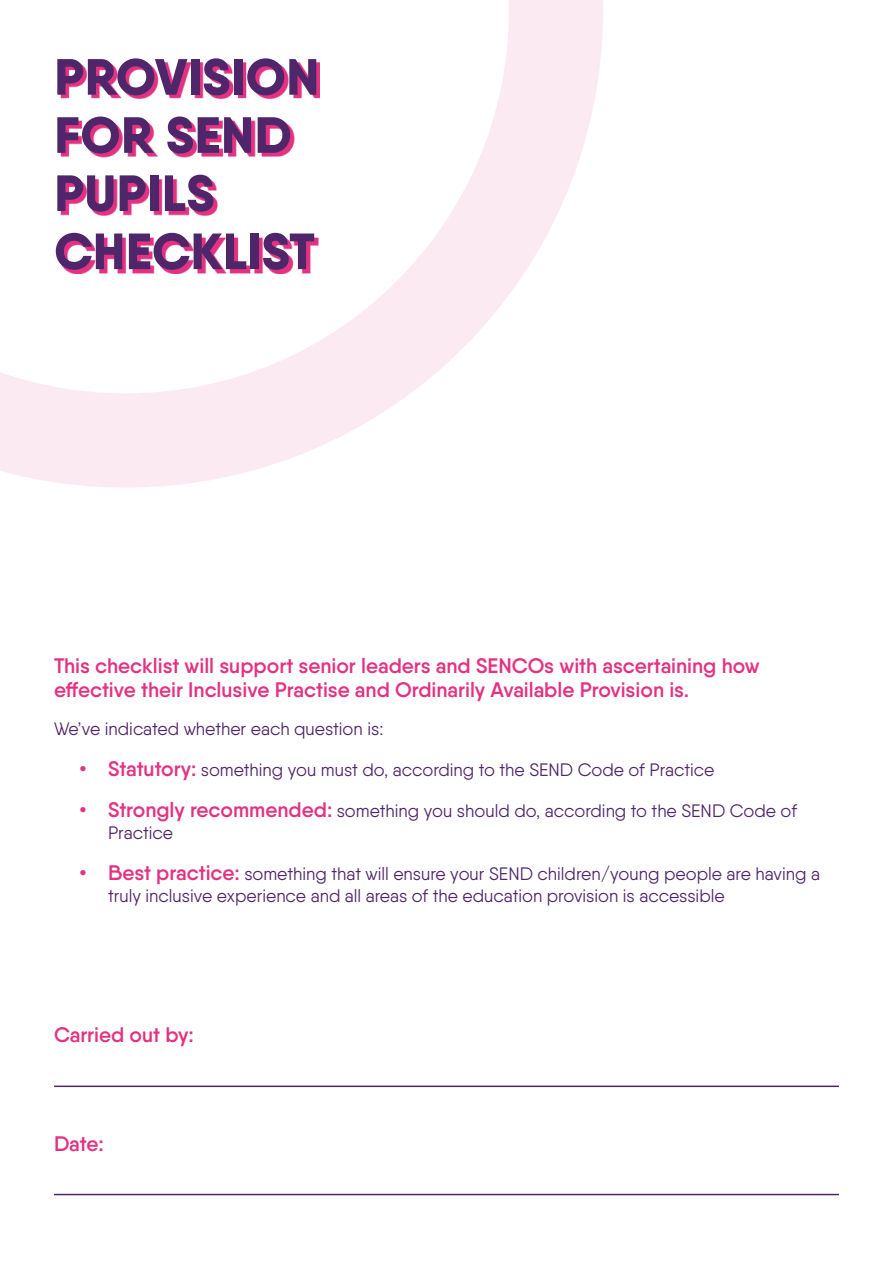
<style>
.page{position:relative;width:893px;height:1263px;background:#fff}
.page>*{position:absolute;margin:0;border:0;box-sizing:border-box;transform-origin:0 0}
.t1{font:800 50.85px/58.2px "Qanelas";letter-spacing:.01em;color:#4f266a}
.t2{font:600 21px/24px "Qanelas";color:#e33281}
.t3{font:18px/21.6px "Qanelas";color:#4f266a}
.s1{font-weight:600;font-size:21px;color:#e33281}
</style>
<div class="page">
<svg style="left:0;top:0;width:603px;height:488px"></svg>
<svg style="left:0;top:0;width:479px;height:364px"></svg>
<svg style="left:59px;top:62px;width:261px;height:212px"></svg>
<hr style="left:54px;top:1085px;width:785px;height:2px;background:#4f266a">
<hr style="left:54px;top:1194px;width:785px;height:1px;background:#4f266a">
<h1 class="t1" style="left:54px;top:47px;width:267px">PROVISION<br>FOR SEND<br>PUPILS<br>CHECKLIST</h1>
<p class="t2" style="left:54px;top:653px;width:707px">This checklist will support senior leaders and SENCOs with ascertaining how effective their Inclusive Practise and Ordinarily Available Provision is.</p>
<p class="t3" style="left:54px;top:718px;width:331px">We’ve indicated whether each question is:</p>
<p class="t3" style="left:80px;top:759px;width:636px"><span class="s1">• Statutory:</span> something you must do, according to the SEND Code of Practice</p>
<p class="t3" style="left:108px;top:800px;width:690px;text-indent:-28px"><span class="s1">• Strongly recommended:</span> something you should do, according to the SEND Code of<br>Practice</p>
<p class="t3" style="left:108px;top:863px;width:713px;text-indent:-29px"><span class="s1">• Best practice:</span> something that will ensure your SEND children/young people are having a truly inclusive experience and all areas of the education provision is accessible</p>
<p class="t2" style="left:54px;top:1023px;width:141px">Carried out by:</p>
<p class="t2" style="left:54px;top:1131px;width:51px">Date:</p>
</div>
